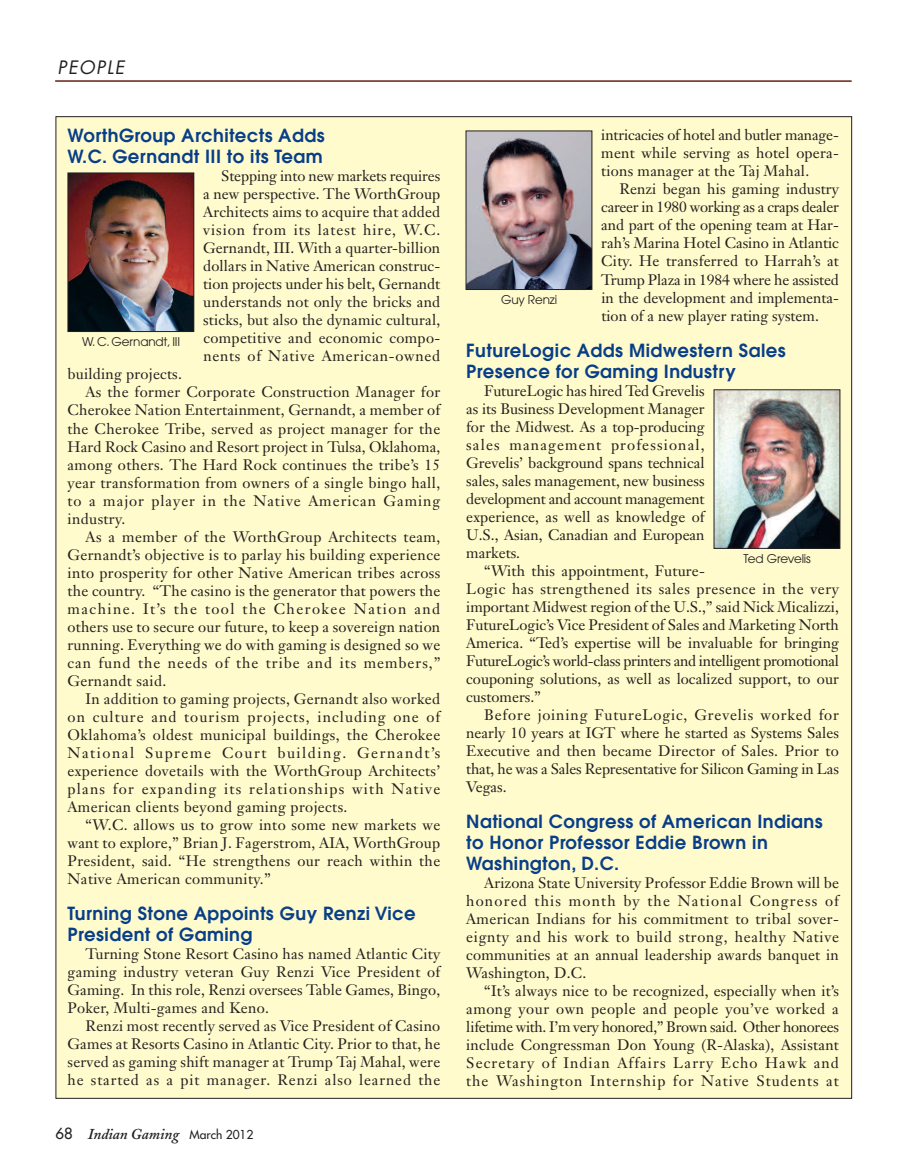
<style>
.page{position:relative;width:905px;height:1175px;background:#fff}
.page>*{position:absolute;margin:0;border:0;box-sizing:border-box;transform-origin:0 0}
.t1{font:600 18px/21px "Avant Garde";letter-spacing:.025em;color:#083e89}
.t2{font:italic 18px "Futura";letter-spacing:.08em;color:#231f20}
.t3{font:15px/18px "Janson Text";letter-spacing:.025em;color:#231f20;text-align:justify}
.t4{font:15px/18px "Janson Text";color:#231f20}
.t5{font:15px "Janson Text";letter-spacing:.065em;color:#231f20}
.t6{font:15px "Janson Text";letter-spacing:.005em;color:#231f20}
.t7{font:15px "Janson Text";letter-spacing:.08em;color:#231f20}
.t8{font:15px "Janson Text";letter-spacing:.07em;color:#231f20}
.t9{font:15px "Janson Text";letter-spacing:.095em;color:#231f20}
.t10{font:15px "Janson Text";letter-spacing:.1em;color:#231f20}
.t11{font:italic 600 15px "Adobe Caslon";color:#231f20}
.t12{font:12px "Avant Garde";letter-spacing:-.015em;color:#231f20}
.s1{font-family:"Futura";font-weight:400;font-style:normal}
.s2{font-family:"Futura";font-weight:400;font-style:normal;font-size:12px}
</style>
<div class="page">
<div style="left:56px;top:117px;width:795px;height:981px;background:#fffbcc"></div>
<hr style="left:55px;top:80px;width:796px;height:2px;background:#691f13">
<img style="left:70px;top:174px;width:122px;height:156px">
<div style="left:68px;top:172px;width:126px;height:160px;border:1px solid #231f20"></div>
<img style="left:715px;top:391px;width:123px;height:156px">
<div style="left:713px;top:389px;width:127px;height:160px;border:1px solid #231f20"></div>
<img style="left:467px;top:132px;width:123px;height:156px">
<div style="left:465px;top:130px;width:127px;height:160px;border:1px solid #231f20"></div>
<p class="t2" style="left:58px;top:59px;width:68px">PEOPLE</p>
<p class="t1" style="left:68px;top:127px;width:258px">WorthGroup Architects Adds<br>W.C. Gernandt III to its Team</p>
<p class="t3" style="left:203px;top:169px;width:238px;text-indent:18px">Stepping into new markets requires a new perspective. The WorthGroup Architects aims to acquire that added vision from its latest hire, W.C.<br>Gernandt, III. With a quarter-billion dollars in Native American construc&shy;tion projects under his belt, Gernandt understands not only the bricks and sticks, but also the dynamic cultural, competitive and economic compo&shy;nents of Native American-owned</p>
<p class="t3" style="left:68px;top:367px;width:116px">building projects.</p>
<p class="t3" style="left:86px;top:385px;width:356px">As the former Corporate Construction Manager for</p>
<p class="t3" style="left:68px;top:403px;width:374px">Cherokee Nation Entertainment, Gernandt, a member of</p>
<p class="t3" style="left:68px;top:421px;width:374px">the Cherokee Tribe, served as project manager for the</p>
<p class="t6" style="left:68px;top:440px;width:374px">Hard Rock Casino and Resort project in Tulsa, Oklahoma,</p>
<p class="t3" style="left:68px;top:457px;width:374px">among others. The Hard Rock continues the tribe’s 15</p>
<p class="t3" style="left:68px;top:475px;width:374px">year transformation from owners of a single bingo hall,</p>
<p class="t5" style="left:68px;top:494px;width:374px">to a major player in the Native American Gaming</p>
<p class="t3" style="left:68px;top:511px;width:59px">industry.</p>
<p class="t3" style="left:86px;top:529px;width:356px">As a member of the WorthGroup Architects team,</p>
<p class="t3" style="left:68px;top:547px;width:374px">Gernandt’s objective is to parlay his building experience</p>
<p class="t3" style="left:68px;top:565px;width:374px">into prosperity for other Native American tribes across</p>
<p class="t3" style="left:68px;top:583px;width:374px">the country. “The casino is the generator that powers the</p>
<p class="t9" style="left:68px;top:602px;width:374px">machine. It’s the tool the Cherokee Nation and</p>
<p class="t3" style="left:68px;top:619px;width:374px">others use to secure our future, to keep a sovereign nation</p>
<p class="t3" style="left:68px;top:637px;width:374px">running. Everything we do with gaming is designed so we</p>
<p class="t5" style="left:68px;top:656px;width:374px">can fund the needs of the tribe and its members,”</p>
<p class="t3" style="left:68px;top:673px;width:100px">Gernandt said.</p>
<p class="t3" style="left:86px;top:691px;width:356px">In addition to gaming projects, Gernandt also worked</p>
<p class="t8" style="left:68px;top:710px;width:374px">on culture and tourism projects, including one of</p>
<p class="t3" style="left:68px;top:727px;width:374px">Oklahoma’s oldest municipal buildings, the Cherokee</p>
<p class="t10" style="left:68px;top:746px;width:374px">National Supreme Court building. Gernandt’s</p>
<p class="t3" style="left:68px;top:763px;width:374px">experience dovetails with the WorthGroup Architects’</p>
<p class="t7" style="left:68px;top:782px;width:374px">plans for expanding its relationships with Native</p>
<p class="t3" style="left:68px;top:799px;width:281px">American clients beyond gaming projects.</p>
<p class="t3" style="left:86px;top:817px;width:356px">“W.C. allows us to grow into some new markets we</p>
<p class="t3" style="left:68px;top:835px;width:374px">want to explore,” Brian J. Fagerstrom, AIA, WorthGroup</p>
<p class="t3" style="left:68px;top:853px;width:374px">President, said. “He strengthens our reach within the</p>
<p class="t3" style="left:68px;top:871px;width:205px">Native American community.”</p>
<p class="t1" style="left:68px;top:904px;width:350px">Turning Stone Appoints Guy Renzi Vice<br>President of Gaming</p>
<p class="t3" style="left:68px;top:946px;width:374px;text-indent:18px">Turning Stone Resort Casino has named Atlantic City gaming industry veteran Guy Renzi Vice President of Gaming. In this role, Renzi oversees Table Games, Bingo, Poker, Multi-games and Keno.</p>
<p class="t3" style="left:68px;top:1018px;width:374px;text-indent:18px">Renzi most recently served as Vice President of Casino Games at Resorts Casino in Atlantic City. Prior to that, he served as gaming shift manager at Trump Taj Mahal, were he started as a pit manager. Renzi also learned the</p>
<p class="t12" style="left:82px;top:337px;width:100px">W. C.Gernandt,III</p>
<p class="t11" style="left:55px;top:1129px;width:199px"><span class="s1">68</span> Indian Gaming <span class="s2">March 2012</span></p>
<p class="t3" style="left:601px;top:128px;width:239px">intricacies of hotel and butler manage&shy;ment while serving as hotel opera&shy;tions manager at the Taj Mahal.</p>
<p class="t3" style="left:601px;top:182px;width:239px;text-indent:18px">Renzi began his gaming industry career in 1980 working as a craps dealer and part of the opening team at Har&shy;rah’s Marina Hotel Casino in Atlantic City. He transferred to Harrah’s at Trump Plaza in 1984 where he assisted in the development and implementa&shy;tion of a new player rating system.</p>
<p class="t1" style="left:466px;top:341px;width:321px">FutureLogic Adds Midwestern Sales<br>Presence for Gaming Industry</p>
<p class="t3" style="left:466px;top:383px;width:240px;text-indent:18px">FutureLogic has hired Ted Grevelis as its Business Development Manager for the Midwest. As a top-producing sales management professional, Grevelis’ background spans technical sales, sales management, new business development and account management experience, as well as knowledge of U.S., Asian, Canadian and European markets.</p>
<p class="t4" style="left:466px;top:563px;width:374px;text-indent:18px">“With this appointment, Future-<br>Logic has strengthened its sales presence in the very important Midwest region of the U.S.,” said Nick Micalizzi, FutureLogic’s Vice President of Sales and Marketing North America. “Ted’s expertise will be invaluable for bringing FutureLogic’s world-class printers and intelligent promotional couponing solutions, as well as localized support, to our customers.”</p>
<p class="t3" style="left:466px;top:707px;width:374px;text-indent:18px">Before joining FutureLogic, Grevelis worked for nearly 10 years at IGT where he started as Systems Sales Executive and then became Director of Sales. Prior to that, he was a Sales Representative for Silicon Gaming in Las Vegas.</p>
<p class="t1" style="left:466px;top:812px;width:358px">National Congress of American Indians to Honor Professor Eddie Brown in<br>Washington, D.C.</p>
<p class="t3" style="left:466px;top:875px;width:374px;text-indent:18px">Arizona State University Professor Eddie Brown will be honored this month by the National Congress of American Indians for his commitment to tribal sover&shy;eignty and his work to build strong, healthy Native communities at an annual leadership awards banquet in Washington, D.C.</p>
<p class="t3" style="left:466px;top:983px;width:374px;text-indent:18px">“It’s always nice to be recognized, especially when it’s among your own people and people you’ve worked a lifetime with. I’m very honored,” Brown said. Other honorees include Congressman Don Young (R-Alaska), Assistant Secretary of Indian Affairs Larry Echo Hawk and the Washington Internship for Native Students at</p>
<p class="t12" style="left:501px;top:295px;width:57px">Guy Renzi</p>
<p class="t12" style="left:743px;top:554px;width:69px">Ted Grevelis</p>
</div>
